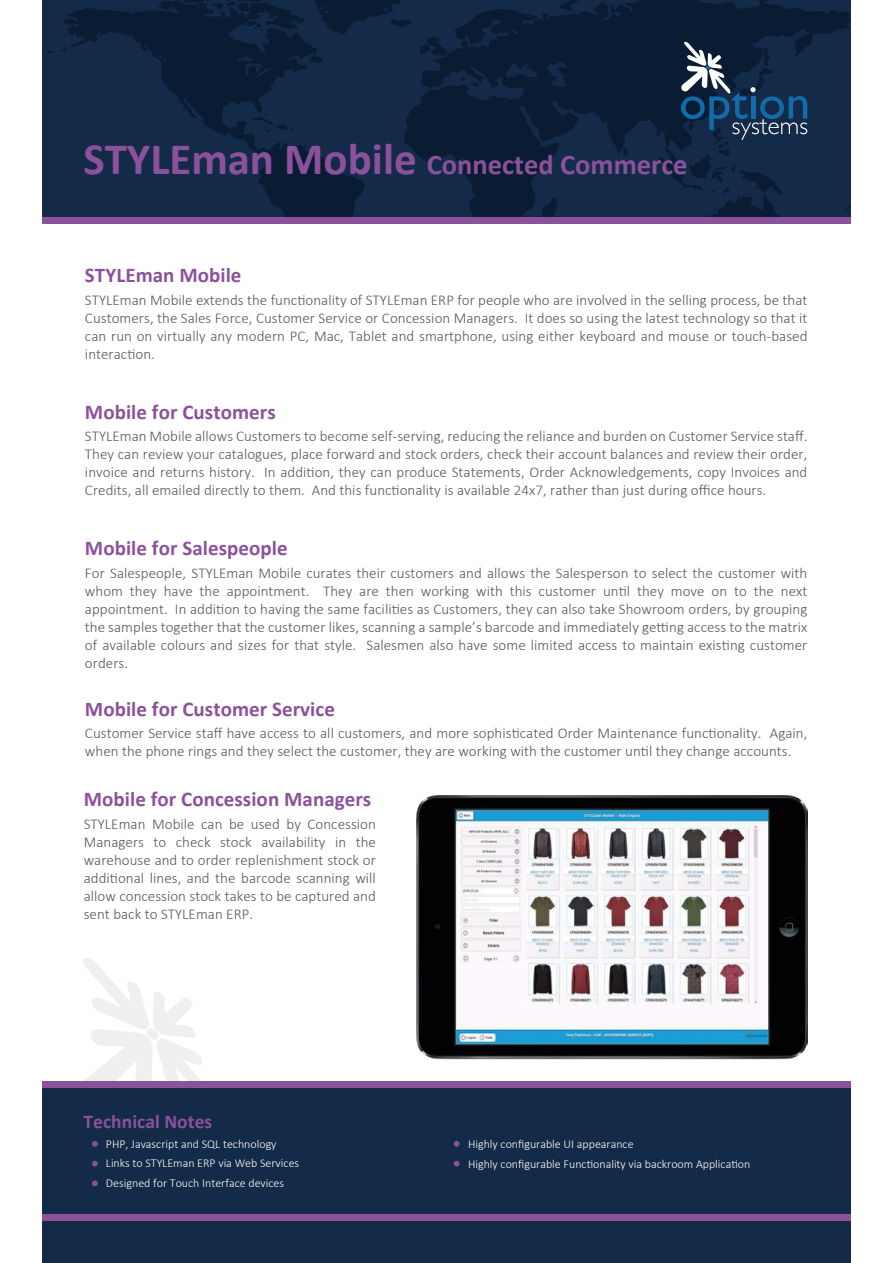
<style>
.page{position:relative;width:893px;height:1263px;background:#fff}
.page>*{position:absolute;margin:0;border:0;box-sizing:border-box;transform-origin:0 0}
.t1{font:700 28.5px "Calibri";color:#8c519b}
.t2{font:700 21px "Calibri";letter-spacing:.005em;color:#8c519b}
.t3{font:700 19.5px "Calibri";letter-spacing:.005em;color:#8c519b}
.t4{font:300 15px/18px "Calibri";letter-spacing:.005em;color:#575756;text-align:justify}
.t5{font:300 12px/19.5px "Calibri";color:#fff}
.s1{font-size:45px}
</style>
<div class="page">
<svg style="left:74px;top:958px;width:147px;height:124px"></svg>
<div style="left:42px;top:0;width:809px;height:219px;background:#132b48"></div>
<div style="left:43px;top:1085px;width:808px;height:178px;background:#132b48"></div>
<div style="left:43px;top:1214px;width:808px;height:6px;background:#8c519b"></div>
<div style="left:43px;top:1082px;width:808px;height:6px;background:#8c519b"></div>
<svg style="left:92px;top:1141px;width:6px;height:6px"></svg>
<svg style="left:92px;top:1161px;width:6px;height:5px"></svg>
<svg style="left:454px;top:1141px;width:6px;height:6px"></svg>
<svg style="left:454px;top:1161px;width:6px;height:5px"></svg>
<svg style="left:92px;top:1180px;width:6px;height:6px"></svg>
<svg style="left:47px;top:50px;width:16px;height:3px"></svg>
<svg style="left:63px;top:1px;width:302px;height:216px"></svg>
<svg style="left:253px;top:27px;width:10px;height:4px"></svg>
<svg style="left:165px;top:0;width:97px;height:10px"></svg>
<svg style="left:276px;top:0;width:136px;height:34px"></svg>
<svg style="left:252px;top:113px;width:43px;height:20px"></svg>
<svg style="left:403px;top:104px;width:154px;height:113px"></svg>
<svg style="left:420px;top:0;width:430px;height:154px;fill:#091c33"></svg>
<svg style="left:559px;top:0;width:41px;height:11px"></svg>
<svg style="left:656px;top:42px;width:151px;height:175px"></svg>
<div style="left:42px;top:217px;width:809px;height:7px;background:#8c519b"></div>
<img style="left:417px;top:795px;width:390px;height:264px">
<h1 class="t1" style="left:83px;top:147px;width:606px"><span class="s1">STYLEman Mobile</span> Connected Commerce</h1>
<h2 class="t2" style="left:85px;top:262px;width:158px">STYLEman Mobile</h2>
<p class="t4" style="left:85px;top:290px;width:724px">STYLEman Mobile extends the functionality of STYLEman ERP for people who are involved in the selling process, be that Customers, the Sales Force, Customer Service or Concession Managers. It does so using the latest technology so that it can run on virtually any modern PC, Mac, Tablet and smartphone, using either keyboard and mouse or touch-based interaction.</p>
<h2 class="t2" style="left:85px;top:398px;width:192px">Mobile for Customers</h2>
<p class="t4" style="left:85px;top:427px;width:724px">STYLEman Mobile allows Customers to become self-serving, reducing the reliance and burden on Customer Service staff.<br>They can review your catalogues, place forward and stock orders, check their account balances and review their order, invoice and returns history. In addition, they can produce Statements, Order Acknowledgements, copy Invoices and Credits, all emailed directly to them. And this functionality is available 24x7, rather than just during office hours.</p>
<h2 class="t2" style="left:85px;top:535px;width:204px">Mobile for Salespeople</h2>
<p class="t4" style="left:85px;top:563px;width:724px">For Salespeople, STYLEman Mobile curates their customers and allows the Salesperson to select the customer with whom they have the appointment. They are then working with this customer until they move on to the next appointment. In addition to having the same facilities as Customers, they can also take Showroom orders, by grouping the samples together that the customer likes, scanning a sample’s barcode and immediately getting access to the matrix of available colours and sizes for that style. Salesmen also have some limited access to maintain existing customer orders.</p>
<h2 class="t2" style="left:85px;top:695px;width:251px">Mobile for Customer Service</h2>
<p class="t4" style="left:85px;top:724px;width:724px">Customer Service staff have access to all customers, and more sophisticated Order Maintenance functionality. Again, when the phone rings and they select the customer, they are working with the customer until they change accounts.</p>
<h2 class="t2" style="left:84px;top:786px;width:289px">Mobile for Concession Managers</h2>
<p class="t4" style="left:84px;top:814px;width:294px">STYLEman Mobile can be used by Concession Managers to check stock availability in the warehouse and to order replenishment stock or additional lines, and the barcode scanning will allow concession stock takes to be captured and sent back to STYLEman ERP.</p>
<h3 class="t3" style="left:83px;top:1109px;width:130px">Technical Notes</h3>
<p class="t5" style="left:106px;top:1133px;width:195px">PHP, Javascript and SQL technology<br>Links to STYLEman ERP via Web Services<br>Designed for Touch Interface devices</p>
<p class="t5" style="left:468px;top:1134px;width:284px">Highly configurable UI appearance<br>Highly configurable Functionality via backroom Application</p>
</div>
